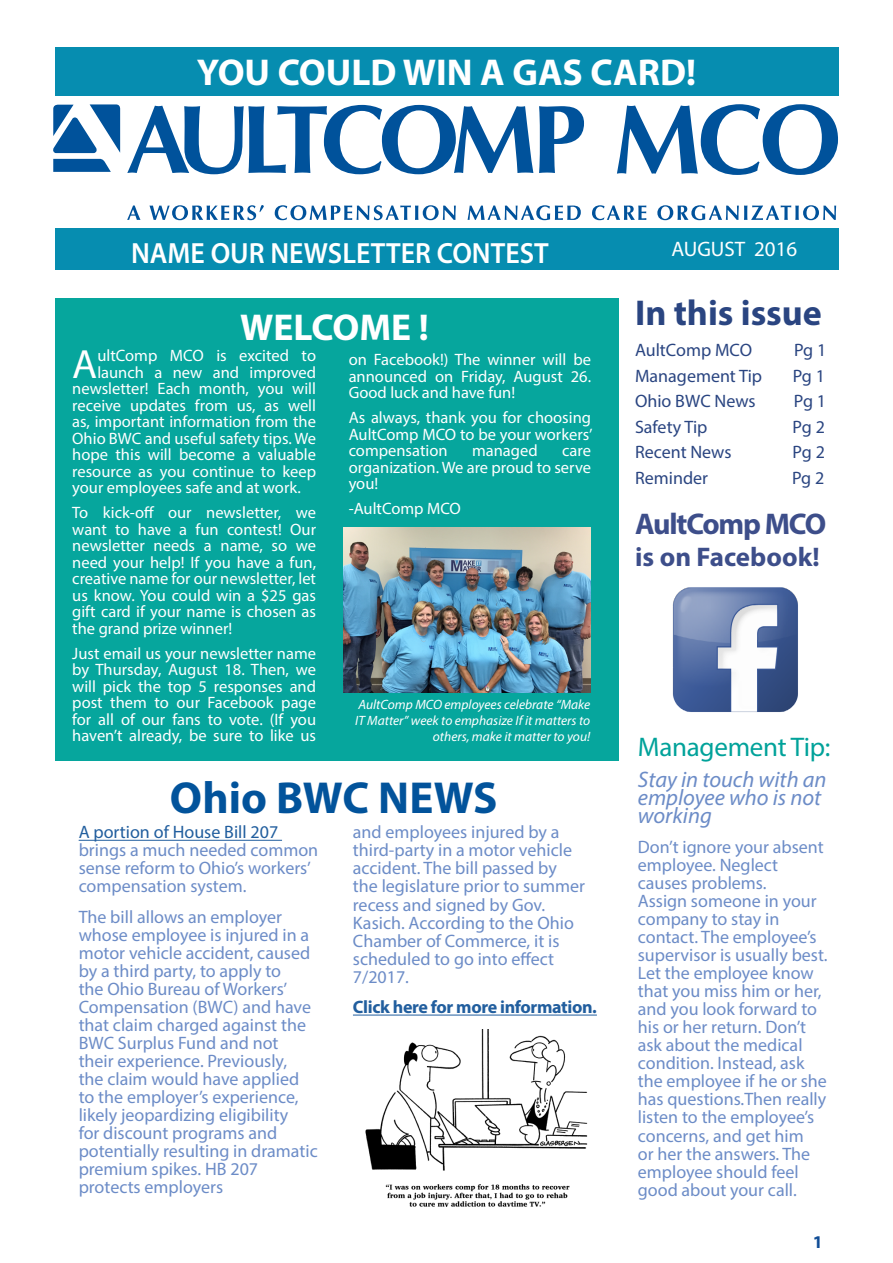
<style>
.page{position:relative;width:893px;height:1263px;background:#fff}
.page>*{position:absolute;margin:0;border:0;box-sizing:border-box;transform-origin:0 0}
.t1{font:700 45px "Myriad Pro";color:#02539b}
.t2{font:40.95px "Myriad Pro";color:#fff}
.t3{font:700 37.5px "Myriad Pro";color:#fff}
.t4{font:700 36px "Myriad Pro";color:#2a4581}
.t5{font:700 30px "Myriad Pro";letter-spacing:-.04em;color:#3d4e8a}
.t6{font:600 29.25px "Myriad Pro";color:#fff;scale:.95 1}
.t7{font:27px "Myriad Pro";letter-spacing:-.01em;color:#00a29a}
.t8{font:700 27px "Myriad Pro";color:#3d4e8a}
.t9{font:italic 22.5px/18px "Myriad Pro";color:#6c8cc7}
.t10{font:21px "Myriad Pro";color:#fff}
.t11{font:18px/18px "Myriad Pro";color:#6c8cc7}
.t12{font:18px "Myriad Pro";color:#2a4581}
.t13{font:700 18px "Myriad Pro";letter-spacing:-.02em;color:#215e9e}
.t14{font:18px "Myriad Pro";color:#215e9e}
.t15{font:700 18px "Myriad Pro";color:#114d96}
.t16{font:16.5px/16.5px "Myriad Pro";color:#fff;text-align:justify}
.t17{font:italic 13.5px/16.2px "Myriad Pro";color:#fff;text-align:right}
</style>
<div class="page">
<div style="left:55px;top:298px;width:563px;height:462px;background:#06a69d"></div>
<div style="left:55px;top:48px;width:783px;height:48px;background:#068db0"></div>
<div style="left:55px;top:229px;width:783px;height:41px;background:#068db0"></div>
<svg style="left:53px;top:159px;width:58px;height:13px"></svg>
<svg style="left:53px;top:104px;width:67px;height:49px"></svg>
<svg style="left:127px;top:205px;width:13px;height:15px"></svg>
<svg style="left:149px;top:205px;width:115px;height:15px"></svg>
<svg style="left:275px;top:205px;width:181px;height:15px"></svg>
<svg style="left:468px;top:205px;width:113px;height:15px"></svg>
<svg style="left:592px;top:205px;width:54px;height:15px"></svg>
<svg style="left:657px;top:205px;width:179px;height:15px"></svg>
<svg style="left:127px;top:105px;width:406px;height:69px"></svg>
<svg style="left:539px;top:106px;width:45px;height:67px"></svg>
<svg style="left:617px;top:104px;width:221px;height:71px"></svg>
<img style="left:344px;top:527px;width:247px;height:165px">
<hr style="left:79px;top:840px;width:203px;height:1px;background:#215e9e">
<hr style="left:353px;top:1014px;width:244px;height:1px;background:#215e9e">
<img style="left:672px;top:587px;width:126px;height:125px">
<img style="left:365px;top:1029px;width:223px;height:177px">
<h3 class="t3" style="left:197px;top:48px;width:501px">YOU COULD WIN A GAS CARD!</h3>
<h3 class="t6" style="left:131px;top:235px;width:441px">NAME OUR NEWSLETTER CONTEST</h3>
<p class="t10" style="left:671px;top:236px;width:127px">AUGUST 2016</p>
<h3 class="t3" style="left:240px;top:303px;width:190px">WELCOME !</h3>
<h2 class="t2" style="left:72px;top:338px;width:27px">A</h2>
<p class="t16" style="left:97px;top:347px;width:220px">ultComp MCO is excited to</p>
<p class="t16" style="left:97px;top:363px;width:220px">launch a new and improved</p>
<p class="t16" style="left:72px;top:380px;width:245px">newsletter! Each month, you will</p>
<p class="t16" style="left:72px;top:396px;width:245px">receive updates from us, as well</p>
<p class="t16" style="left:72px;top:413px;width:245px">as, important information from the</p>
<p class="t16" style="left:72px;top:429px;width:245px">Ohio BWC and useful safety tips. We</p>
<p class="t16" style="left:72px;top:446px;width:245px">hope this will become a valuable</p>
<p class="t16" style="left:72px;top:462px;width:245px">resource as you continue to keep</p>
<p class="t16" style="left:72px;top:479px;width:230px">your employees safe and at work.</p>
<p class="t16" style="left:72px;top:504px;width:245px">To kick-off our newsletter, we want to have a fun contest! Our newsletter needs a name, so we need your help! If you have a fun, creative name for our newsletter, let us know. You could win a $25 gas gift card if your name is chosen as the grand prize winner!</p>
<p class="t16" style="left:72px;top:644px;width:245px">Just email us your newsletter name by Thursday, August 18. Then, we will pick the top 5 responses and post them to our Facebook page for all of our fans to vote. (If you haven’t already, be sure to like us</p>
<p class="t16" style="left:349px;top:351px;width:244px">on Facebook!) The winner will be announced on Friday, August 26.<br>Good luck and have fun!</p>
<p class="t16" style="left:349px;top:409px;width:245px">As always, thank you for choosing AultComp MCO to be your workers’ compensation</p>
<p class="t16" style="left:472px;top:442px;width:67px">managed</p>
<p class="t16" style="left:349px;top:442px;width:244px;text-indent:214px">care organization. We are proud to serve you!</p>
<p class="t16" style="left:349px;top:500px;width:114px">-AultComp MCO</p>
<p class="t17" style="left:355px;top:696px;width:237px">AultComp MCO employees celebrate “Make<br>IT Matter” week to emphasize If it matters to others, make it matter to you!</p>
<h1 class="t1" style="left:170px;top:768px;width:329px">Ohio BWC NEWS</h1>
<p class="t14" style="left:79px;top:821px;width:201px">A portion of House Bill 207</p>
<p class="t11" style="left:79px;top:841px;width:241px">brings a much needed common sense reform to Ohio’s workers’ compensation system.</p>
<p class="t11" style="left:79px;top:908px;width:241px">The bill allows an employer whose employee is injured in a motor vehicle accident, caused by a third party, to apply to<br>the Ohio Bureau of Workers’<br>Compensation (BWC) and have that claim charged against the<br>BWC Surplus Fund and not their experience. Previously,<br>the claim would have applied to the employer’s experience, likely jeopardizing eligibility<br>for discount programs and potentially resulting in dramatic premium spikes. HB 207 protects employers</p>
<p class="t11" style="left:353px;top:823px;width:234px">and employees injured by a third-party in a motor vehicle accident. The bill passed by the legislature prior to summer recess and signed by Gov.<br>Kasich. According to the Ohio<br>Chamber of Commerce, it is scheduled to go into effect<br>7/2017.</p>
<p class="t13" style="left:353px;top:995px;width:245px">Click here for more information.</p>
<h3 class="t4" style="left:635px;top:289px;width:188px">In this issue</h3>
<p class="t12" style="left:635px;top:339px;width:119px">AultComp MCO</p>
<p class="t12" style="left:794px;top:339px;width:34px">Pg 1</p>
<p class="t12" style="left:635px;top:365px;width:129px">Management Tip</p>
<p class="t12" style="left:793px;top:365px;width:34px">Pg 1</p>
<p class="t12" style="left:635px;top:390px;width:122px">Ohio BWC News</p>
<p class="t12" style="left:794px;top:390px;width:34px">Pg 1</p>
<p class="t12" style="left:635px;top:416px;width:74px">Safety Tip</p>
<p class="t12" style="left:793px;top:416px;width:34px">Pg 2</p>
<p class="t12" style="left:635px;top:441px;width:98px">Recent News</p>
<p class="t12" style="left:793px;top:441px;width:34px">Pg 2</p>
<p class="t12" style="left:635px;top:467px;width:75px">Reminder</p>
<p class="t12" style="left:792px;top:467px;width:34px">Pg 2</p>
<h3 class="t5" style="left:635px;top:504px;width:193px">AultComp MCO</h3>
<h3 class="t8" style="left:635px;top:539px;width:186px">is on Facebook!</h3>
<h3 class="t7" style="left:638px;top:730px;width:194px">Management Tip:</h3>
<p class="t9" style="left:638px;top:770px;width:190px">Stay in touch with an employee who is not working</p>
<p class="t11" style="left:638px;top:838px;width:191px">Don’t ignore your absent employee. Neglect causes problems.<br>Assign someone in your company to stay in contact. The employee’s supervisor is usually best.<br>Let the employee know that you miss him or her, and you look forward to his or her return. Don’t ask about the medical condition. Instead, ask the employee if he or she has questions.Then really listen to the employee’s concerns, and get him<br>or her the answers. The employee should feel good about your call.</p>
<p class="t15" style="left:813px;top:1230px;width:11px">1</p>
</div>
